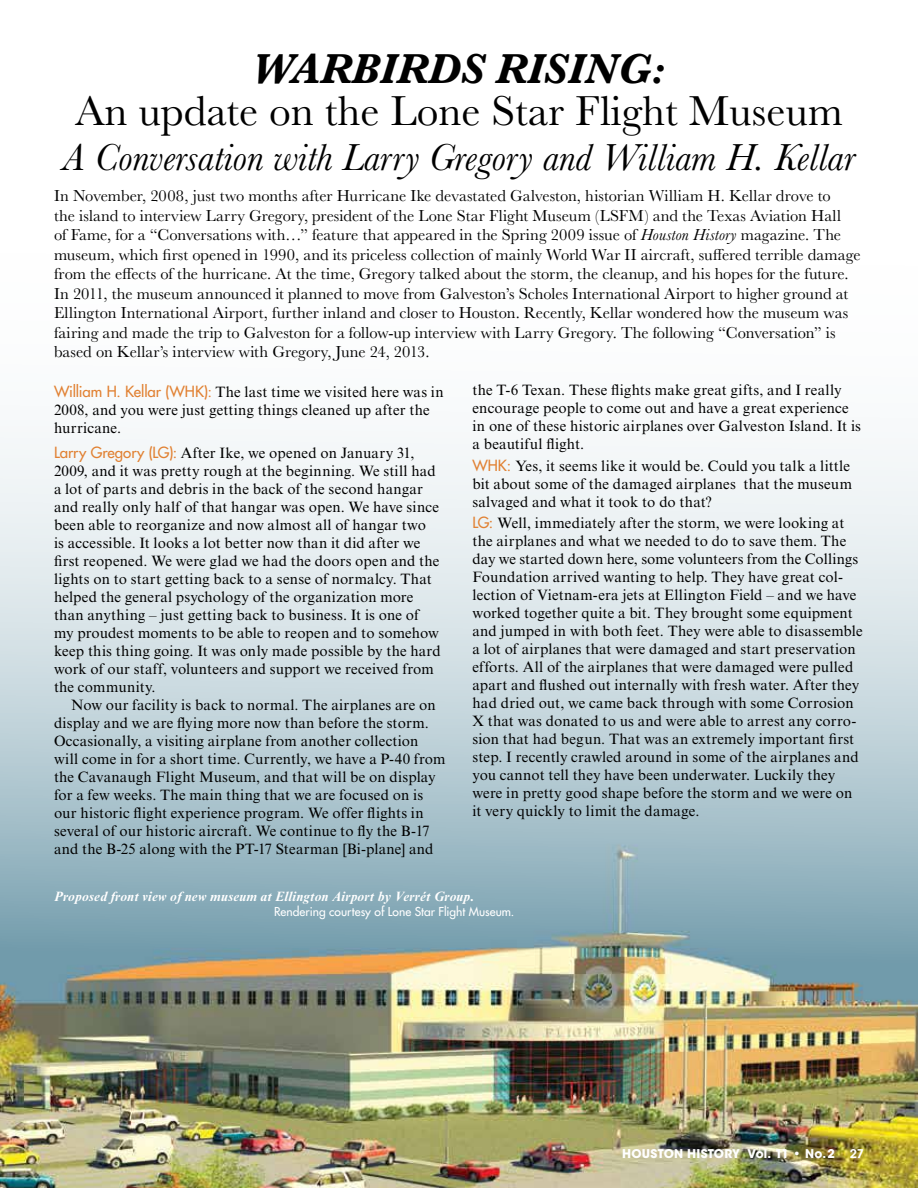
<style>
.page{position:relative;width:918px;height:1188px;background:#fff}
.page>*{position:absolute;margin:0;border:0;box-sizing:border-box;transform-origin:0 0}
.t1{font:43.5px "Baskerville";color:#000}
.t2{font:italic 700 43.5px "Baskerville";color:#000}
.t3{font:italic 39px "Baskerville";color:#000}
.t4{font:16.5px/19.5px "Baskerville";color:#000}
.t5{font:15px/18px "Times New Roman MT Std";letter-spacing:.01em;color:#000}
.t6{font:italic 700 13.5px "Times New Roman MT Std";letter-spacing:.01em;color:#fff}
.t7{font:500 12px "Futura Std";letter-spacing:.005em;color:#fff}
.t8{font:700 12px "ITC Avant Garde Std";letter-spacing:.02em;color:#fff}
.s1{font-style:italic}
.s2{font-family:"Futura Std";font-weight:500;color:#e18133}
.s3{color:#e18133}
.s4{font-weight:600}
</style>
<div class="page">
<img style="left:0;top:437px;width:918px;height:751px">
<h1 class="t2" style="left:252px;top:39px;width:415px">WARBIRDS RISING:</h1>
<h1 class="t1" style="left:75px;top:84px;width:769px">An update on the Lone Star Flight Museum</h1>
<h2 class="t3" style="left:63px;top:132px;width:794px">A Conversation with Larry Gregory and William H. Kellar</h2>
<p class="t4" style="left:54px;top:186px;width:808px">In November, 2008, just two months after Hurricane Ike devastated Galveston, historian William H. Kellar drove to<br>the island to interview Larry Gregory, president of the Lone Star Flight Museum (LSFM) and the Texas Aviation Hall<br>of Fame, for a “Conversations with…” feature that appeared in the Spring 2009 issue of <span class="s1">Houston History</span> magazine. The museum, which first opened in 1990, and its priceless collection of mainly World War II aircraft, suffered terrible damage from the effects of the hurricane. At the time, Gregory talked about the storm, the cleanup, and his hopes for the future.<br>In 2011, the museum announced it planned to move from Galveston’s Scholes International Airport to higher ground at Ellington International Airport, further inland and closer to Houston. Recently, Kellar wondered how the museum was fairing and made the trip to Galveston for a follow-up interview with Larry Gregory. The following “Conversation” is based on Kellar’s interview with Gregory, June 24, 2013.</p>
<p class="t5" style="left:54px;top:383px;width:391px"><span class="s2">William H. Kellar (WHK)</span><span class="s3">:</span> The last time we visited here was in<br>2008, and you were just getting things cleaned up after the hurricane.</p>
<p class="t5" style="left:54px;top:444px;width:388px"><span class="s2">Larry Gregory (LG):</span> After Ike, we opened on January 31, 2009, and it was pretty rough at the beginning. We still had a lot of parts and debris in the back of the second hangar and really only half of that hangar was open. We have since been able to reorganize and now almost all of hangar two<br>is accessible. It looks a lot better now than it did after we first reopened. We were glad we had the doors open and the lights on to start getting back to a sense of normalcy. That helped the general psychology of the organization more than anything – just getting back to business. It is one of my proudest moments to be able to reopen and to somehow keep this thing going. It was only made possible by the hard work of our staff, volunteers and support we received from the community.</p>
<p class="t5" style="left:54px;top:696px;width:393px;text-indent:17px">Now our facility is back to normal. The airplanes are on display and we are flying more now than before the storm.<br>Occasionally, a visiting airplane from another collection will come in for a short time. Currently, we have a P-40 from the Cavanaugh Flight Museum, and that will be on display for a few weeks. The main thing that we are focused on is our historic flight experience program. We offer flights in several of our historic aircraft. We continue to fly the B-17 and the B-25 along with the PT-17 Stearman [Bi-plane] and</p>
<p class="t5" style="left:472px;top:381px;width:390px">the T-6 Texan. These flights make great gifts, and I really encourage people to come out and have a great experience in one of these historic airplanes over Galveston Island. It is a beautiful flight.</p>
<p class="t5" style="left:472px;top:457px;width:381px"><span class="s2">WHK:</span> Yes, it seems like it would be. Could you talk a little bit about some of the damaged airplanes that the museum salvaged and what it took to do that?</p>
<p class="t5" style="left:472px;top:514px;width:392px"><span class="s2">LG:</span> Well, immediately after the storm, we were looking at the airplanes and what we needed to do to save them. The day we started down here, some volunteers from the Collings Foundation arrived wanting to help. They have great col&shy;lection of Vietnam-era jets at Ellington Field – and we have worked together quite a bit. They brought some equipment and jumped in with both feet. They were able to disassemble a lot of airplanes that were damaged and start preservation efforts. All of the airplanes that were damaged were pulled apart and flushed out internally with fresh water. After they had dried out, we came back through with some Corrosion X that was donated to us and were able to arrest any corro&shy;sion that had begun. That was an extremely important first step. I recently crawled around in some of the airplanes and you cannot tell they have been underwater. Luckily they were in pretty good shape before the storm and we were on it very quickly to limit the damage.</p>
<p class="t6" style="left:54px;top:888px;width:422px">Proposed front view of new museum at Ellington Airport by Verrét Group.</p>
<p class="t7" style="left:274px;top:904px;width:242px">Rendering courtesy of Lone Star Flight Museum.</p>
<p class="t8" style="left:622px;top:1145px;width:243px">HOUSTON HISTORY Vol. 11 • No.2 <span class="s4">27</span></p>
</div>
